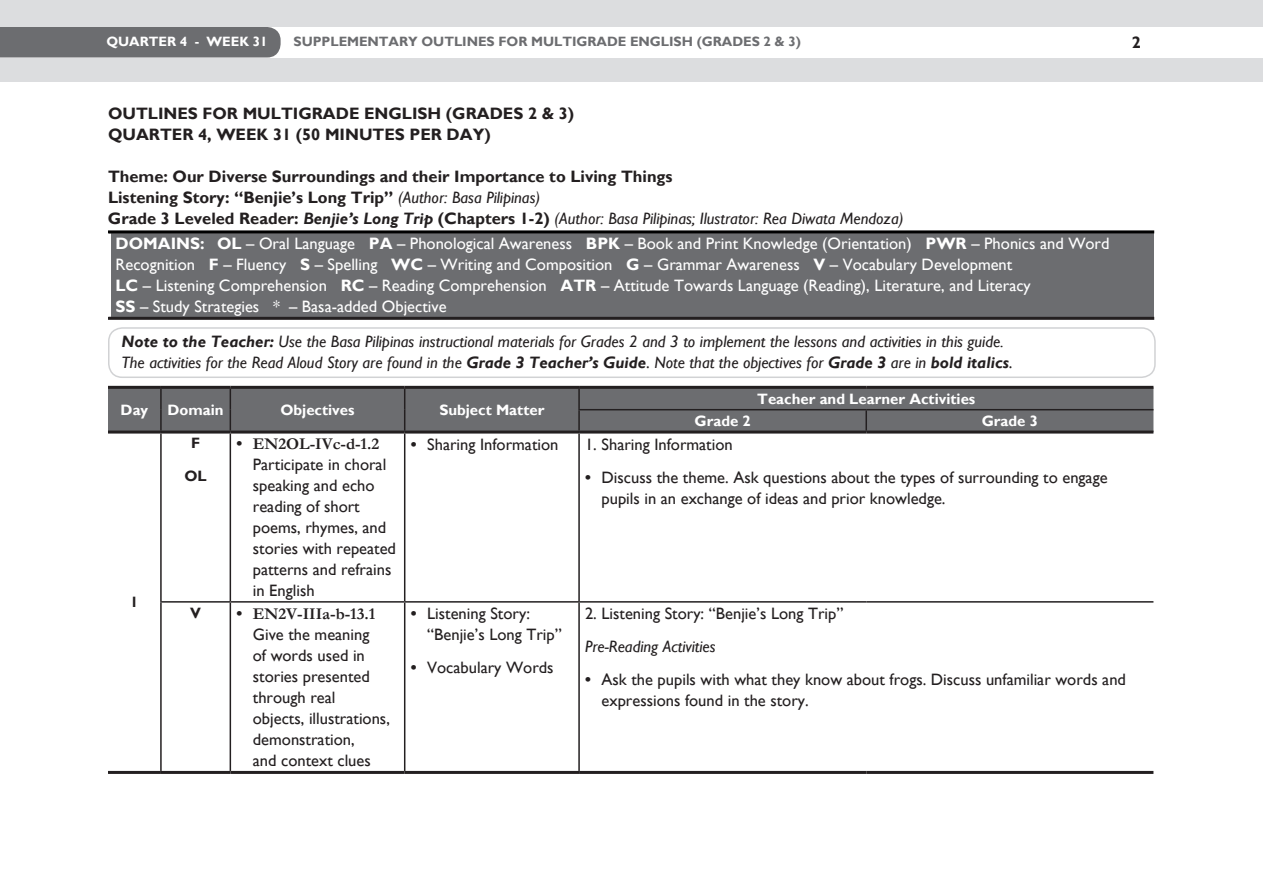
<style>
.page{position:relative;width:1263px;height:893px;background:#fff}
.page>*{position:absolute;margin:0;border:0;box-sizing:border-box;transform-origin:0 0}
.t1{font:16.5px/21px "Gill Sans";color:#231f20}
.t2{font:16.5px/21px "Gill Sans";color:#fff}
.t3{font:700 16.5px/21px "Gill Sans";color:#231f20}
.t4{font:italic 16.5px/21px "Gill Sans";color:#231f20}
.t5{font:700 16.5px "Garamond";color:#231f20}
.t6{font:700 15px "Gill Sans";color:#fff}
.t7{font:700 15px "Gill Sans";color:#231f20}
.t8{font:700 13.5px "Gill Sans";letter-spacing:-.005em;color:#6c6d70}
.t9{font:700 13.5px "Gill Sans";letter-spacing:-.005em;color:#fff}
.s1{font-weight:400;font-style:italic}
.s2{font-style:italic}
.s3{font-weight:700}
.s4{font-style:normal}
.s5{font-family:"Gill Sans"}
</style>
<div class="page">
<div style="left:0;top:0;width:1263px;height:81px;background:#dcdddf"></div>
<div style="left:0;top:27px;width:1263px;height:30px;background:#fff"></div>
<div style="left:0;top:27px;width:281px;height:30px;background:#6c6d70"></div>
<div style="left:108px;top:327px;width:1048px;height:51px;border:2px solid #d1d2d4;border-radius:14px"></div>
<div style="left:110px;top:232px;width:1044px;height:86px;background:#6c6d70"></div>
<hr style="left:108px;top:233px;width:3px;height:84px;background:#fff">
<hr style="left:108px;top:317px;width:1046px;height:3px;background:#231f20">
<hr style="left:108px;top:230px;width:1046px;height:3px;background:#000">
<div style="left:108px;top:389px;width:1045px;height:42px;background:#6c6d70"></div>
<hr style="left:578px;top:603px;width:2px;height:168px;background:#231f20">
<hr style="left:160px;top:434px;width:2px;height:167px;background:#231f20">
<hr style="left:230px;top:434px;width:1px;height:167px;background:#231f20">
<hr style="left:404px;top:434px;width:1px;height:167px;background:#231f20">
<hr style="left:578px;top:434px;width:2px;height:167px;background:#231f20">
<hr style="left:160px;top:601px;width:70px;height:2px;background:#231f20">
<hr style="left:160px;top:603px;width:2px;height:168px;background:#231f20">
<hr style="left:230px;top:601px;width:175px;height:2px;background:#231f20">
<hr style="left:230px;top:603px;width:1px;height:168px;background:#231f20">
<hr style="left:405px;top:601px;width:174px;height:2px;background:#231f20">
<hr style="left:404px;top:603px;width:1px;height:168px;background:#231f20">
<hr style="left:160px;top:389px;width:2px;height:21px;background:#231f20">
<hr style="left:160px;top:410px;width:2px;height:21px;background:#231f20">
<svg style="left:230px;top:389px;width:1px;height:42px"></svg>
<svg style="left:404px;top:389px;width:1px;height:42px"></svg>
<hr style="left:108px;top:386px;width:53px;height:3px;background:#231f20">
<hr style="left:161px;top:386px;width:69px;height:3px;background:#231f20">
<hr style="left:230px;top:386px;width:175px;height:3px;background:#231f20">
<hr style="left:405px;top:386px;width:174px;height:3px;background:#231f20">
<hr style="left:579px;top:386px;width:287px;height:3px;background:#231f20">
<hr style="left:866px;top:386px;width:287px;height:3px;background:#231f20">
<hr style="left:108px;top:431px;width:53px;height:3px;background:#231f20">
<hr style="left:161px;top:431px;width:69px;height:3px;background:#231f20">
<hr style="left:230px;top:431px;width:175px;height:3px;background:#231f20">
<hr style="left:405px;top:431px;width:174px;height:3px;background:#231f20">
<hr style="left:579px;top:431px;width:287px;height:3px;background:#231f20">
<hr style="left:866px;top:431px;width:287px;height:3px;background:#231f20">
<hr style="left:578px;top:389px;width:2px;height:20px;background:#231f20">
<hr style="left:578px;top:410px;width:2px;height:21px;background:#231f20">
<hr style="left:865px;top:410px;width:2px;height:21px;background:#231f20">
<hr style="left:578px;top:409px;width:288px;height:1px;background:#231f20">
<hr style="left:866px;top:409px;width:287px;height:1px;background:#231f20">
<hr style="left:579px;top:601px;width:287px;height:2px;background:#231f20">
<hr style="left:866px;top:601px;width:287px;height:2px;background:#231f20">
<hr style="left:108px;top:771px;width:53px;height:3px;background:#231f20">
<hr style="left:161px;top:771px;width:69px;height:3px;background:#231f20">
<hr style="left:230px;top:771px;width:175px;height:3px;background:#231f20">
<hr style="left:405px;top:771px;width:174px;height:3px;background:#231f20">
<hr style="left:579px;top:771px;width:287px;height:3px;background:#231f20">
<hr style="left:866px;top:771px;width:287px;height:3px;background:#231f20">
<p class="t9" style="left:106px;top:33px;width:163px">QUARTER 4 - WEEK 31</p>
<p class="t8" style="left:294px;top:33px;width:509px">SUPPLEMENTARY OUTLINES FOR MULTIGRADE ENGLISH (GRADES 2 &amp; 3)</p>
<p class="t3" style="left:1132px;top:32px;width:11px">2</p>
<p class="t3" style="left:108px;top:104px;width:468px">OUTLINES FOR MULTIGRADE ENGLISH (GRADES 2 &amp; 3)<br>QUARTER 4, WEEK 31 (50 MINUTES PER DAY)</p>
<p class="t3" style="left:108px;top:167px;width:797px">Theme: Our Diverse Surroundings and their Importance to Living Things<br>Listening Story: “Benjie’s Long Trip” <span class="s1">(Author: Basa Pilipinas)<br></span>Grade 3 Leveled Reader: <span class="s2">Benjie’s Long Trip</span> (Chapters 1-2) <span class="s1">(Author: Basa Pilipinas; Ilustrator: Rea Diwata Mendoza)</span></p>
<p class="t2" style="left:115px;top:234px;width:995px"><span class="s3">DOMAINS: OL</span> – Oral Language <span class="s3">PA</span> – Phonological Awareness <span class="s3">BPK</span> – Book and Print Knowledge (Orientation) <span class="s3">PWR</span> – Phonics and Word Recognition <span class="s3">F</span> – Fluency <span class="s3">S</span> – Spelling <span class="s3">WC</span> – Writing and Composition <span class="s3">G</span> – Grammar Awareness <span class="s3">V</span> – Vocabulary Development<br><span class="s3">LC</span> – Listening Comprehension <span class="s3">RC</span> – Reading Comprehension <span class="s3">ATR</span> – Attitude Towards Language (Reading), Literature, and Literacy<br><span class="s3">SS</span> – Study Strategies * – Basa-added Objective</p>
<p class="t4" style="left:121px;top:331px;width:892px"><span class="s3">Note to the Teacher:</span> Use the Basa Pilipinas instructional materials for Grades 2 and 3 to implement the lessons and activities in this guide.<br>The activities for the Read Aloud Story are found in the <span class="s3">Grade 3 Teacher’s Guide</span><span class="s4">.</span> Note that the objectives for <span class="s3">Grade 3</span> are in <span class="s3">bold italics</span><span class="s4">.</span></p>
<p class="t6" style="left:121px;top:401px;width:29px">Day</p>
<p class="t6" style="left:168px;top:401px;width:58px">Domain</p>
<p class="t6" style="left:280px;top:401px;width:76px">Objectives</p>
<p class="t6" style="left:439px;top:401px;width:107px">Subject Matter</p>
<p class="t6" style="left:757px;top:390px;width:220px">Teacher and Learner Activities</p>
<p class="t6" style="left:694px;top:412px;width:58px">Grade 2</p>
<p class="t6" style="left:982px;top:412px;width:58px">Grade 3</p>
<p class="t7" style="left:130px;top:593px;width:10px">1</p>
<p class="t7" style="left:191px;top:434px;width:9px">F</p>
<p class="t7" style="left:184px;top:467px;width:24px">OL</p>
<p class="t5" style="left:236px;top:432px;width:144px"><span class="s5">•</span> EN2OL-IVc-d-1.2</p>
<p class="t1" style="left:253px;top:454px;width:145px">Participate in choral speaking and echo reading of short poems, rhymes, and stories with repeated patterns and refrains in English</p>
<p class="t7" style="left:190px;top:604px;width:12px">V</p>
<p class="t5" style="left:236px;top:602px;width:141px"><span class="s5">•</span> EN2V-IIIa-b-13.1</p>
<p class="t1" style="left:253px;top:624px;width:139px">Give the meaning<br>of words used in stories presented through real objects, illustrations, demonstration,<br>and context clues</p>
<p class="t1" style="left:411px;top:434px;width:149px"><span class="s3">•</span> Sharing Information</p>
<p class="t1" style="left:585px;top:434px;width:149px">1. Sharing Information</p>
<p class="t1" style="left:601px;top:467px;width:508px;text-indent:-16px"><span class="s3">•</span> Discuss the theme. Ask questions about the types of surrounding to engage pupils in an exchange of ideas and prior knowledge.</p>
<p class="t1" style="left:427px;top:604px;width:136px;text-indent:-16px"><span class="s3">•</span> Listening Story: “Benjie’s Long Trip”</p>
<p class="t1" style="left:411px;top:658px;width:144px"><span class="s3">•</span> Vocabulary Words</p>
<p class="t1" style="left:585px;top:604px;width:260px">2. Listening Story: “Benjie’s Long Trip”</p>
<p class="t4" style="left:585px;top:636px;width:132px">Pre-Reading Activities</p>
<p class="t1" style="left:601px;top:670px;width:526px;text-indent:-16px"><span class="s3">•</span> Ask the pupils with what they know about frogs. Discuss unfamiliar words and expressions found in the story.</p>
</div>
